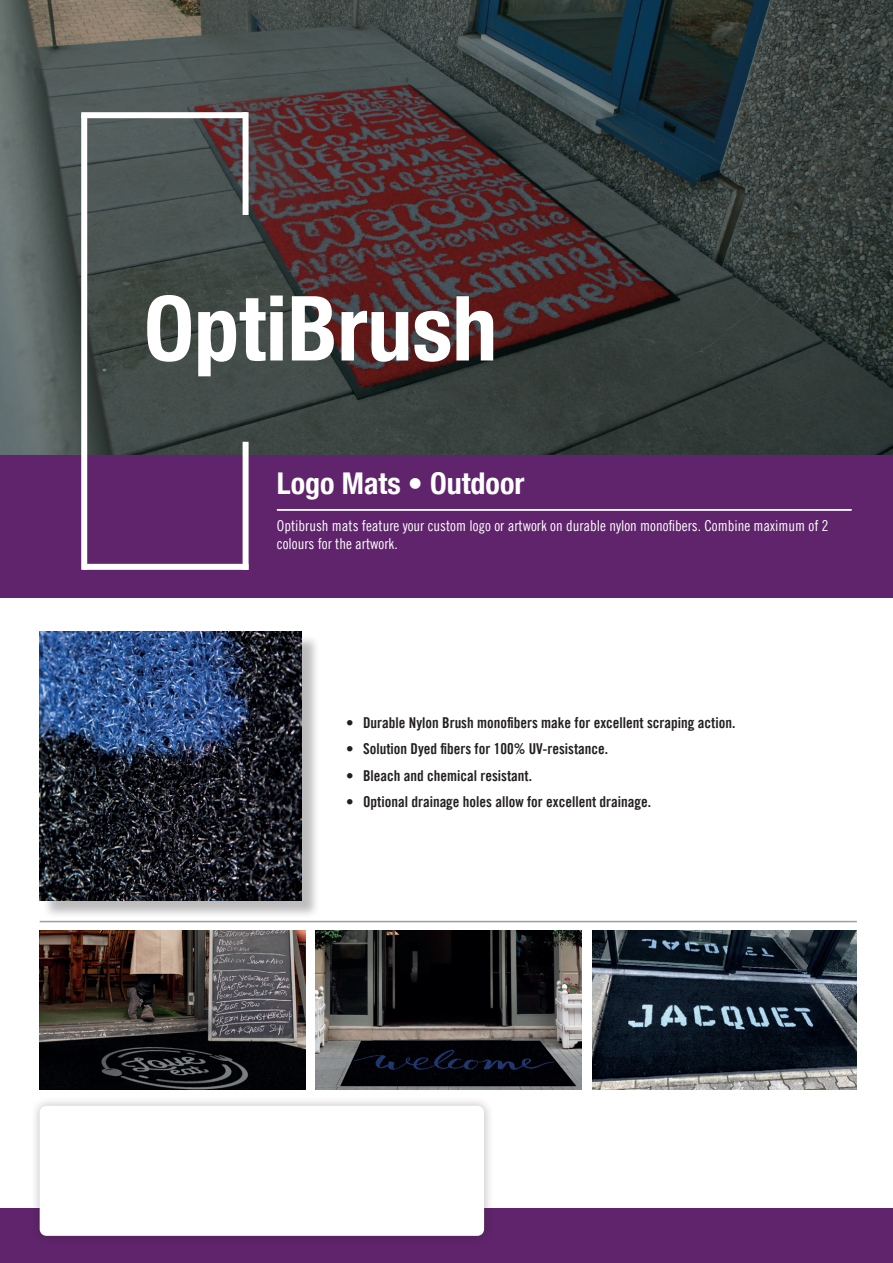
<style>
.page{position:relative;width:893px;height:1263px;background:#fff}
.page>*{position:absolute;margin:0;border:0;box-sizing:border-box;transform-origin:0 0}
.t1{font:700 condensed 90px "Helvetica Neue LT Pro";color:#fff}
.t2{font:700 condensed 30px "Helvetica Neue LT Pro";color:#fff}
.t3{font:15px "Trade Gothic LT Pro Bd Cn 20";color:#231f20}
.t4{font:15px/18px "Trade Gothic LT Pro Cn 18";color:#fff}
</style>
<div class="page">
<svg style="left:0;top:0;width:893px;height:455px;background:#404241"></svg>
<div style="left:0;top:455px;width:893px;height:142px;background:#5f246b"></div>
<div style="left:243px;top:442px;width:6px;height:128px;background:#fff"></div>
<div style="left:81px;top:115px;width:6px;height:455px;background:#fff"></div>
<div style="left:243px;top:112px;width:6px;height:103px;background:#fff"></div>
<div style="left:81px;top:112px;width:166px;height:6px;background:#fff"></div>
<div style="left:83px;top:564px;width:166px;height:6px;background:#fff"></div>
<hr style="left:40px;top:921px;width:817px;height:1px;background:#95a2a5">
<div style="left:0;top:1209px;width:893px;height:54px;background:#5f246b"></div>
<div style="left:30px;top:1096px;width:464px;height:149px;background:#231f20;opacity:.3"></div>
<div style="left:40px;top:1106px;width:444px;height:130px;background:#fff;border-radius:7px"></div>
<hr style="left:277px;top:509px;width:574px;height:2px;background:#fff">
<img style="left:593px;top:931px;width:264px;height:158px">
<img style="left:316px;top:931px;width:266px;height:158px">
<img style="left:40px;top:931px;width:266px;height:158px">
<div style="left:42px;top:634px;width:278px;height:285px;background:#231f20;opacity:.3"></div>
<img style="left:40px;top:631px;width:261px;height:269px">
<h1 class="t1" style="left:144px;top:275px;width:355px">OptiBrush</h1>
<h2 class="t2" style="left:277px;top:465px;width:249px">Logo Mats • Outdoor</h2>
<p class="t4" style="left:277px;top:516px;width:553px">Optibrush mats feature your custom logo or artwork on durable nylon monofibers. Combine maximum of 2 colours for the artwork.</p>
<p class="t3" style="left:346px;top:713px;width:391px">• Durable Nylon Brush monofibers make for excellent scraping action.</p>
<p class="t3" style="left:346px;top:740px;width:264px">• Solution Dyed fibers for 100% UV-resistance.</p>
<p class="t3" style="left:346px;top:766px;width:188px">• Bleach and chemical resistant.</p>
<p class="t3" style="left:346px;top:793px;width:307px">• Optional drainage holes allow for excellent drainage.</p>
</div>
